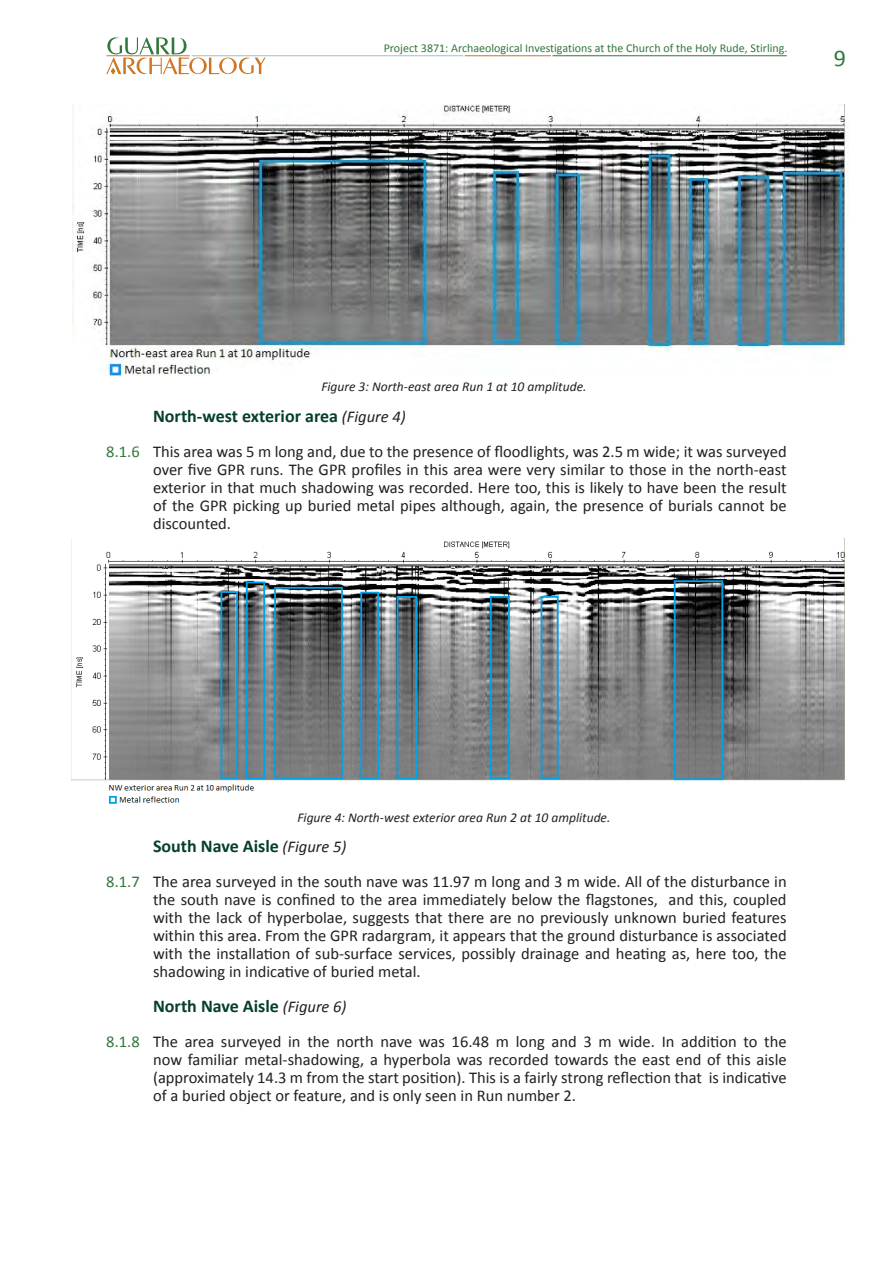
<style>
.page{position:relative;width:893px;height:1263px;background:#fff}
.page>*{position:absolute;margin:0;border:0;box-sizing:border-box;transform-origin:0 0}
.t1{font:24px "Calibri";color:#32773c}
._0_space_paragraph{font:700 18px "Calibri";color:#064028}
.section_sub_heading{font:16.5px/18px "Calibri";color:#231f20;text-align:justify}
.plate_caption{font:italic 13.5px "Calibri";color:#231f20}
.t2{font:12px "Calibri";color:#32773c}
.s1{font-weight:400;font-style:italic;font-size:16.5px;color:#231f20}
.s2{color:#32773c}
</style>
<div class="page">
<img style="left:72px;top:104px;width:776px;height:271px">
<img style="left:71px;top:539px;width:773px;height:265px">
<svg style="left:106px;top:37px;width:159px;height:38px"></svg>
<hr style="left:106px;top:55px;width:84px;height:1px;background:#cd7723">
<hr style="left:192px;top:55px;width:271px;height:1px;background:#9ebfcc">
<hr style="left:465px;top:55px;width:86px;height:1px;background:#cd7723">
<hr style="left:552px;top:55px;width:235px;height:1px;background:#32773c">
<p class="t2" style="left:384px;top:40px;width:405px">Project 3871: Archaeological Investigations at the Church of the Holy Rude, Stirling.</p>
<h1 class="t1" style="left:834px;top:43px;width:14px">9</h1>
<p class="plate_caption" style="left:321px;top:377px;width:267px">Figure 3: North-east area Run 1 at 10 amplitude.</p>
<p class="_0_space_paragraph" style="left:153px;top:404px;width:254px">North-west exterior area <span class="s1">(Figure 4)</span></p>
<p class="section_sub_heading" style="left:153px;top:442px;width:635px;text-indent:-47px"><span class="s2">8.1.6</span> This area was 5 m long and, due to the presence of floodlights, was 2.5 m wide; it was surveyed over five GPR runs. The GPR profiles in this area were very similar to those in the north-east exterior in that much shadowing was recorded. Here too, this is likely to have been the result of the GPR picking up buried metal pipes although, again, the presence of burials cannot be discounted.</p>
<p class="plate_caption" style="left:297px;top:808px;width:315px">Figure 4: North-west exterior area Run 2 at 10 amplitude.</p>
<p class="_0_space_paragraph" style="left:153px;top:834px;width:195px">South Nave Aisle <span class="s1">(Figure 5)</span></p>
<p class="section_sub_heading" style="left:153px;top:872px;width:635px;text-indent:-47px"><span class="s2">8.1.7</span> The area surveyed in the south nave was 11.97 m long and 3 m wide. All of the disturbance in the south nave is confined to the area immediately below the flagstones, and this, coupled with the lack of hyperbolae, suggests that there are no previously unknown buried features within this area. From the GPR radargram, it appears that the ground disturbance is associated with the installation of sub-surface services, possibly drainage and heating as, here too, the shadowing in indicative of buried metal.</p>
<p class="_0_space_paragraph" style="left:153px;top:994px;width:195px">North Nave Aisle <span class="s1">(Figure 6)</span></p>
<p class="section_sub_heading" style="left:153px;top:1032px;width:635px;text-indent:-47px"><span class="s2">8.1.8</span> The area surveyed in the north nave was 16.48 m long and 3 m wide. In addition to the now familiar metal-shadowing, a hyperbola was recorded towards the east end of this aisle (approximately 14.3 m from the start position). This is a fairly strong reflection that is indicative of a buried object or feature, and is only seen in Run number 2.</p>
</div>
